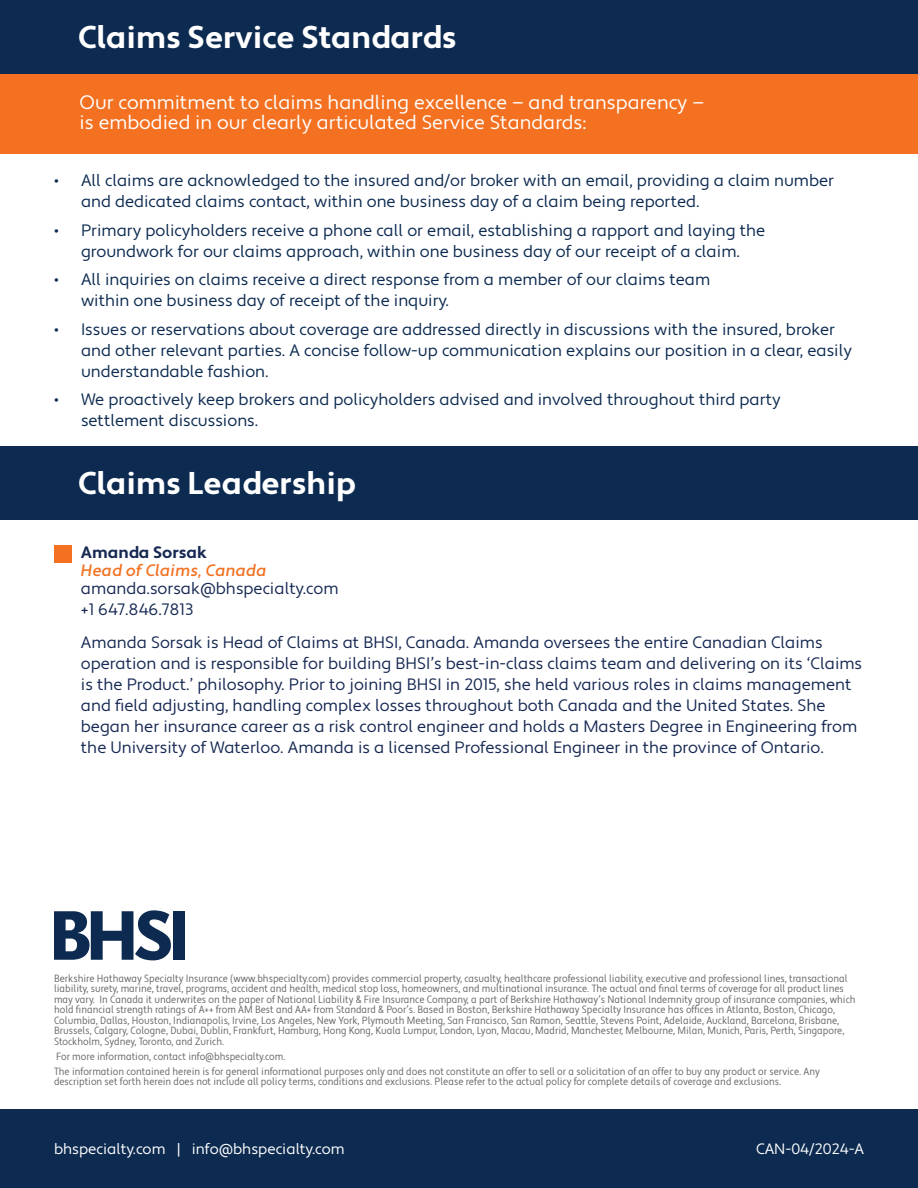
<style>
.page{position:relative;width:918px;height:1188px;background:#fff}
.page>*{position:absolute;margin:0;border:0;box-sizing:border-box;transform-origin:0 0}
.t1{font:700 31.5px "Apertura";color:#fff}
.t2{font:19.5px/19.5px "Apertura";color:#fff}
.t3{font:16.5px/21px "Apertura";color:#0d2b51}
.t4{font:16.5px/21px "Apertura";color:#172953}
.t5{font:16.5px "Apertura Medium Obliq";color:#f37121}
.t6{font:700 16.5px "Apertura";color:#172953}
.t7{font:15px "Apertura";color:#fff}
.t8{font:condensed 10.5px/10.5px "Apertura";color:#666669}
</style>
<div class="page">
<div style="left:0;top:73px;width:918px;height:81px;background:#f37121"></div>
<div style="left:0;top:446px;width:918px;height:73px;background:#0d2b51"></div>
<div style="left:54px;top:545px;width:18px;height:18px;background:#f37121"></div>
<div style="left:0;top:0;width:918px;height:73px;background:#0d2b51"></div>
<div style="left:0;top:1109px;width:918px;height:79px;background:#0d2b51"></div>
<svg style="left:54px;top:910px;width:117px;height:50px"></svg>
<div style="left:173px;top:912px;width:11px;height:48px;background:#0d2b51"></div>
<p class="t1" style="left:78px;top:18px;width:380px">Claims Service Standards</p>
<p class="t2" style="left:80px;top:93px;width:626px">Our commitment to claims handling excellence — and transparency — is embodied in our clearly articulated Service Standards:</p>
<p class="t3" style="left:81px;top:171px;width:755px;text-indent:-27px">• All claims are acknowledged to the insured and/or broker with an email, providing a claim number and dedicated claims contact, within one business day of a claim being reported.</p>
<p class="t3" style="left:54px;top:220px;width:713px;text-align:center">• Primary policyholders receive a phone call or email, establishing a rapport and laying the groundwork for our claims approach, within one business day of our receipt of a claim.</p>
<p class="t3" style="left:81px;top:270px;width:631px;text-indent:-27px">• All inquiries on claims receive a direct response from a member of our claims team within one business day of receipt of the inquiry.</p>
<p class="t3" style="left:81px;top:319px;width:773px;text-indent:-27px">• Issues or reservations about coverage are addressed directly in discussions with the insured, broker and other relevant parties. A concise follow-up communication explains our position in a clear, easily understandable fashion.</p>
<p class="t3" style="left:81px;top:390px;width:701px;text-indent:-27px">• We proactively keep brokers and policyholders advised and involved throughout third party settlement discussions.</p>
<p class="t1" style="left:78px;top:464px;width:279px">Claims Leadership</p>
<p class="t6" style="left:81px;top:542px;width:128px">Amanda Sorsak</p>
<p class="t5" style="left:81px;top:560px;width:187px">Head of Claims, Canada</p>
<p class="t4" style="left:81px;top:578px;width:259px">amanda.sorsak@bhspecialty.com</p>
<p class="t4" style="left:81px;top:599px;width:114px">+1 647.846.7813</p>
<p class="t4" style="left:81px;top:632px;width:783px">Amanda Sorsak is Head of Claims at BHSI, Canada. Amanda oversees the entire Canadian Claims operation and is responsible for building BHSI’s best-in-class claims team and delivering on its ‘Claims is the Product.’ philosophy. Prior to joining BHSI in 2015, she held various roles in claims management and field adjusting, handling complex losses throughout both Canada and the United States. She began her insurance career as a risk control engineer and holds a Masters Degree in Engineering from the University of Waterloo. Amanda is a licensed Professional Engineer in the province of Ontario.</p>
<p class="t8" style="left:54px;top:973px;width:803px">Berkshire Hathaway Specialty Insurance (www.bhspecialty.com) provides commercial property, casualty, healthcare professional liability, executive and professional lines, transactional liability, surety, marine, travel, programs, accident and health, medical stop loss, homeowners, and multinational insurance. The actual and final terms of coverage for all product lines may vary. In Canada it underwrites on the paper of National Liability &amp; Fire Insurance Company, a part of Berkshire Hathaway’s National Indemnity group of insurance companies, which hold financial strength ratings of A++ from AM Best and AA+ from Standard &amp; Poor’s. Based in Boston, Berkshire Hathaway Specialty Insurance has offices in Atlanta, Boston, Chicago, Columbia, Dallas, Houston, Indianapolis, Irvine, Los Angeles, New York, Plymouth Meeting, San Francisco, San Ramon, Seattle, Stevens Point, Adelaide, Auckland, Barcelona, Brisbane, Brussels, Calgary, Cologne, Dubai, Dublin, Frankfurt, Hamburg, Hong Kong, Kuala Lumpur, London, Lyon, Macau, Madrid, Manchester, Melbourne, Milan, Munich, Paris, Perth, Singapore, Stockholm, Sydney, Toronto, and Zurich.</p>
<p class="t8" style="left:56px;top:1051px;width:231px">For more information, contact info@bhspecialty.com.</p>
<p class="t8" style="left:54px;top:1066px;width:767px">The information contained herein is for general informational purposes only and does not constitute an offer to sell or a solicitation of an offer to buy any product or service. Any description set forth herein does not include all policy terms, conditions and exclusions. Please refer to the actual policy for complete details of coverage and exclusions.</p>
<p class="t7" style="left:54px;top:1140px;width:292px">bhspecialty.com | info@bhspecialty.com</p>
<p class="t7" style="left:756px;top:1140px;width:109px">CAN-04/2024-A</p>
</div>
